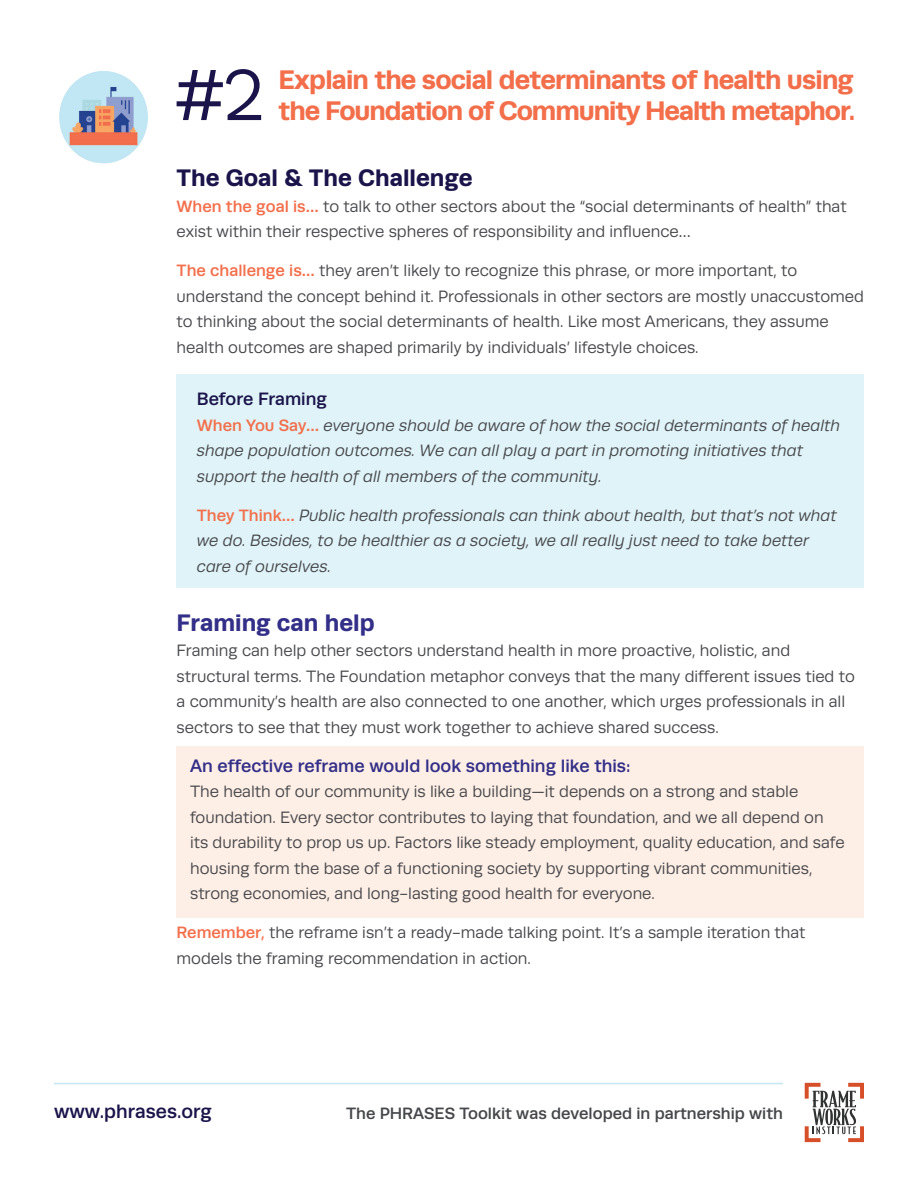
<style>
.page{position:relative;width:918px;height:1188px;background:#fff}
.page>*{position:absolute;margin:0;border:0;box-sizing:border-box;transform-origin:0 0}
.t1{font:72.6px "Runda";color:#1a144b}
.t2{font:700 27px/31.5px "Runda";letter-spacing:-.03em;color:#f36f4b}
.t3{font:700 24px "Runda";color:#1a144b}
.t4{font:700 24px "Runda";color:#332f88}
.t5{font:500 19.5px "Runda";color:#1a144b}
.t6{font:500 18px "Runda";color:#332f88}
.t7{font:500 18px "Runda";color:#1a144b}
.t8{font:16.5px/25.5px "Runda";color:#46474a}
.t9{font:italic 16.5px/25.5px "Runda";color:#46474a}
.t10{font:500 16.5px "Runda";color:#46474a}
.s1{font-weight:500;color:#f36f4b}
.s2{font-weight:500;font-style:normal;color:#f36f4b}
</style>
<div class="page">
<div style="left:176px;top:746px;width:688px;height:172px;background:#fdeee6"></div>
<div style="left:176px;top:374px;width:688px;height:214px;background:#dff3f8"></div>
<hr style="left:54px;top:1083px;width:729px;height:1px;background:#c2e7f2">
<svg style="left:805px;top:1083px;width:59px;height:59px"></svg>
<img style="left:59px;top:71px;width:89px;height:93px">
<h1 class="t1" style="left:174px;top:55px;width:92px">#2</h1>
<h2 class="t2" style="left:279px;top:63px;width:578px">Explain the social determinants of health using the Foundation of Community Health metaphor.</h2>
<h3 class="t3" style="left:177px;top:163px;width:298px">The Goal &amp; The Challenge</h3>
<p class="t8" style="left:177px;top:193px;width:672px"><span class="s1">When the goal is…</span> to talk to other sectors about the “social determinants of health” that exist within their respective spheres of responsibility and influence…</p>
<p class="t8" style="left:177px;top:258px;width:689px"><span class="s1">The challenge is…</span> they aren’t likely to recognize this phrase, or more important, to understand the concept behind it. Professionals in other sectors are mostly unaccustomed to thinking about the social determinants of health. Like most Americans, they assume health outcomes are shaped primarily by individuals’ lifestyle choices.</p>
<p class="t7" style="left:197px;top:389px;width:132px">Before Framing</p>
<p class="t9" style="left:197px;top:412px;width:645px"><span class="s2">When You Say…</span> everyone should be aware of how the social determinants of health shape population outcomes. We can all play a part in promoting initiatives that support the health of all members of the community.</p>
<p class="t9" style="left:197px;top:502px;width:641px"><span class="s2">They Think…</span> Public health professionals can think about health, but that’s not what we do. Besides, to be healthier as a society, we all really just need to take better care of ourselves.</p>
<h3 class="t4" style="left:177px;top:608px;width:200px">Framing can help</h3>
<p class="t8" style="left:177px;top:638px;width:680px">Framing can help other sectors understand health in more proactive, holistic, and structural terms. The Foundation metaphor conveys that the many different issues tied to a community’s health are also connected to one another, which urges professionals in all sectors to see that they must work together to achieve shared success.</p>
<p class="t6" style="left:190px;top:755px;width:442px">An effective reframe would look something like this:</p>
<p class="t8" style="left:190px;top:779px;width:656px">The health of our community is like a building—it depends on a strong and stable foundation. Every sector contributes to laying that foundation, and we all depend on its durability to prop us up. Factors like steady employment, quality education, and safe housing form the base of a functioning society by supporting vibrant communities, strong economies, and long-lasting good health for everyone.</p>
<p class="t8" style="left:177px;top:920px;width:631px"><span class="s1">Remember,</span> the reframe isn’t a ready-made talking point. It’s a sample iteration that models the framing recommendation in action.</p>
<p class="t5" style="left:54px;top:1100px;width:159px">www.phrases.org</p>
<p class="t10" style="left:346px;top:1104px;width:438px">The PHRASES Toolkit was developed in partnership with</p>
</div>
